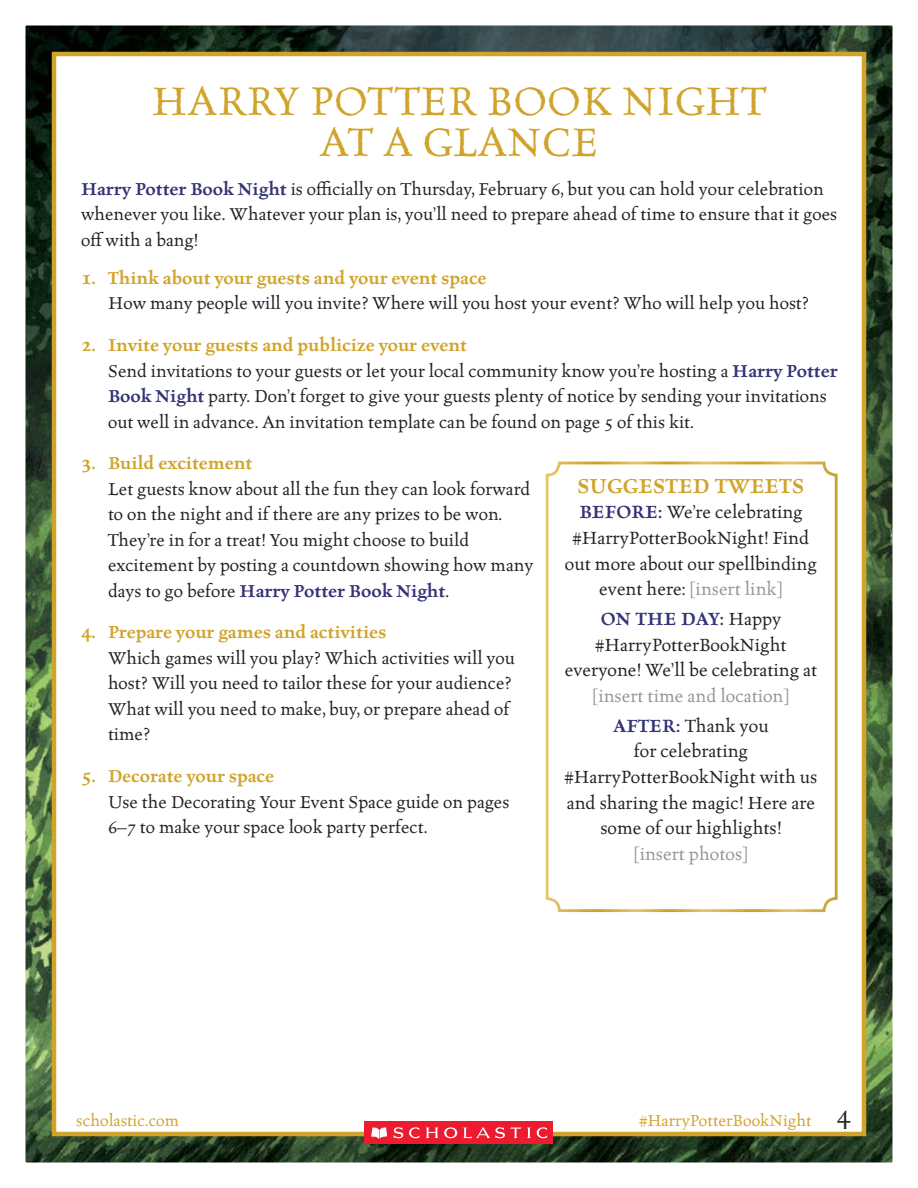
<style>
.page{position:relative;width:918px;height:1188px;background:#fff}
.page>*{position:absolute;margin:0;border:0;box-sizing:border-box;transform-origin:0 0}
.t1{font:45px/40.5px "Celestia Antiqua MVB";letter-spacing:.02em;color:#d0a32a;text-align:center}
.t2{font:600 22.8px "Celestia Antiqua MVB";letter-spacing:.02em;color:#d0a32a}
.t3{font:19.95px/25.7px "Celestia Antiqua MVB";color:#231f20;text-align:center}
.t4{font:19.95px/29.7px "Celestia Antiqua MVB";color:#939598;text-align:center}
.t5{font:19.5px/25.5px "Celestia Antiqua MVB";color:#231f20}
.t6{font:18px "Celestia Antiqua MVB";color:#d0a32a}
.s1{font-weight:600;color:#333376}
.s2{font-weight:600;font-size:21px;color:#d0a32a}
.s3{font-weight:600;color:#d0a32a}
.s4{color:#939598}
.s5{color:#231f20}
.s6{font-size:30px;color:#231f20}
</style>
<div class="page">
<img style="left:27px;top:27px;width:864px;height:1134px">
<div style="left:52px;top:52px;width:814px;height:1084px;background:#fff;border:4px solid #d0a32a"></div>
<div style="left:365px;top:1121px;width:188px;height:23px;background:#ed1b2f"></div>
<svg style="left:371px;top:1127px;width:16px;height:12px"></svg>
<svg style="left:394px;top:1127px;width:9px;height:11px"></svg>
<svg style="left:409px;top:1127px;width:11px;height:11px"></svg>
<svg style="left:426px;top:1128px;width:12px;height:10px"></svg>
<svg style="left:444px;top:1127px;width:13px;height:11px"></svg>
<svg style="left:463px;top:1127px;width:84px;height:12px"></svg>
<div style="left:546px;top:462px;width:292px;height:450px;border:3px solid #fff;border-radius:12px"></div>
<h1 class="t1" style="left:152px;top:82px;width:616px">HARRY POTTER BOOK NIGHT<br>AT A GLANCE</h1>
<p class="t5" style="left:81px;top:176px;width:758px"><span class="s1">Harry Potter Book Night</span> is officially on Thursday, February 6, but you can hold your celebration whenever you like. Whatever your plan is, you’ll need to prepare ahead of time to ensure that it goes off with a bang!</p>
<p class="t5" style="left:108px;top:266px;width:702px;text-indent:-27px"><span class="s2">1.</span> <span class="s3">Think about your guests and your event space<br></span>How many people will you invite? Where will you host your event? Who will help you host?</p>
<p class="t5" style="left:108px;top:333px;width:731px;text-indent:-27px"><span class="s2">2.</span> <span class="s3">Invite your guests and publicize your event<br></span>Send invitations to your guests or let your local community know you’re hosting a <span class="s1">Harry Potter Book Night</span> party. Don’t forget to give your guests plenty of notice by sending your invitations out well in advance. An invitation template can be found on page 5 of this kit.</p>
<p class="t5" style="left:108px;top:451px;width:427px;text-indent:-27px"><span class="s2">3.</span> <span class="s3">Build excitement<br></span>Let guests know about all the fun they can look forward to on the night and if there are any prizes to be won.<br>They’re in for a treat! You might choose to build excitement by posting a countdown showing how many days to go before <span class="s1">Harry Potter Book Night</span>.</p>
<p class="t5" style="left:108px;top:620px;width:408px;text-indent:-27px"><span class="s2">4.</span> <span class="s3">Prepare your games and activities<br></span>Which games will you play? Which activities will you host? Will you need to tailor these for your audience?<br>What will you need to make, buy, or prepare ahead of time?</p>
<p class="t5" style="left:108px;top:764px;width:403px;text-indent:-27px"><span class="s2">5.</span> <span class="s3">Decorate your space<br></span>Use the Decorating Your Event Space guide on pages<br>6–7 to make your space look party perfect.</p>
<p class="t2" style="left:577px;top:474px;width:228px">SUGGESTED TWEETS</p>
<p class="t3" style="left:565px;top:500px;width:253px"><span class="s1">BEFORE:</span> We’re celebrating #HarryPotterBookNight! Find out more about our spellbinding event here: <span class="s4">[insert link]</span></p>
<p class="t3" style="left:565px;top:606px;width:254px"><span class="s1">ON THE DAY:</span> Happy #HarryPotterBookNight everyone! We’ll be celebrating at</p>
<p class="t4" style="left:592px;top:681px;width:198px">[insert time and location]<br><span class="s1">AFTER:</span> <span class="s5">Thank you</span></p>
<p class="t3" style="left:565px;top:739px;width:254px">for celebrating #HarryPotterBookNight with us and sharing the magic! Here are some of our highlights!</p>
<p class="t4" style="left:634px;top:839px;width:116px">[insert photos]</p>
<p class="t6" style="left:76px;top:1111px;width:104px">scholastic.com</p>
<p class="t6" style="left:639px;top:1111px;width:213px">#HarryPotterBookNight <span class="s6">4</span></p>
</div>
